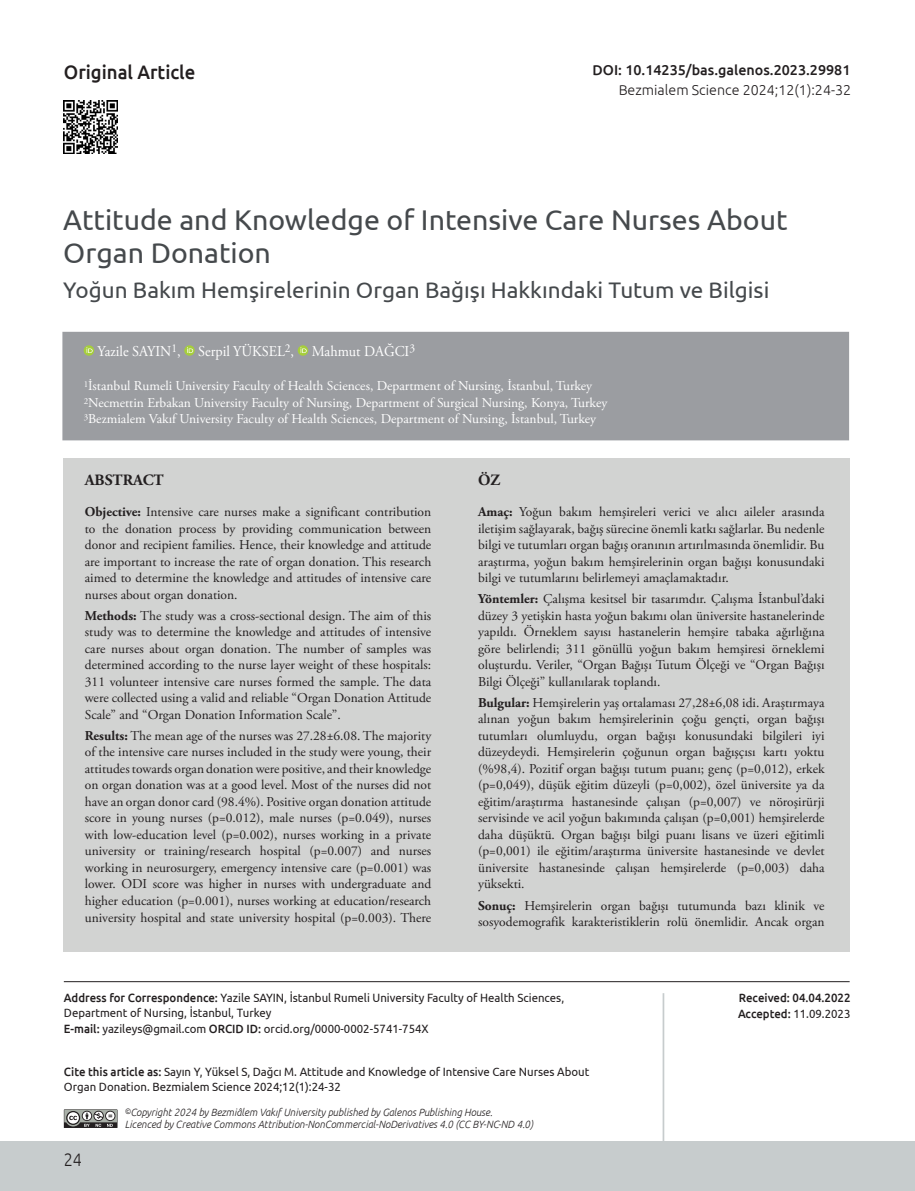
<style>
.page{position:relative;width:915px;height:1191px;background:#fff}
.page>*{position:absolute;margin:0;border:0;box-sizing:border-box;transform-origin:0 0}
.BASLIK{font:28.5px/33px "Ubuntu";color:#45494c}
._2__BASLIK{font:22.5px "Ubuntu";color:#45494c}
.t1{font:500 19.5px "Ubuntu";color:#231f20;scale:.95 1}
.t2{font:300 18px "Ubuntu";color:#231f20;scale:.9 1}
.ABSTRACT_BASLIK{font:700 15.75px "Adobe Garamond Pro";color:#231f20}
.YAZARLAR{font:15px "Adobe Garamond Pro";color:#fff;scale:.95 1}
.DOİ{font:500 14.25px "Ubuntu";color:#231f20}
.SAYFA_ARA{font:300 14.25px "Ubuntu";color:#231f20}
.OZET{font:13.5px/16.5px "Adobe Garamond Pro";color:#231f20;text-align:justify}
.KURUM{font:13.5px "Adobe Garamond Pro";color:#fff}
.CITE_AS{font:12px/15px "Ubuntu";color:#231f20;scale:.95 1}
.t3{font:500 12px "Ubuntu";color:#231f20;scale:.95 1}
.t4{font:italic 300 10.5px/12px "Ubuntu";color:#231f20;scale:.95 1}
.s1{font-weight:700}
.s2{font-weight:500}
.s3{font-size:7.8px}
</style>
<div class="page">
<div style="left:0;top:1141px;width:914px;height:50px;background:#c7cccd"></div>
<hr style="left:64px;top:981px;width:785px;height:1px;background:#231f20">
<hr style="left:662px;top:993px;width:2px;height:148px;background:#c7cccd">
<svg style="left:64px;top:1109px;width:53px;height:19px"></svg>
<img style="left:64px;top:100px;width:53px;height:54px">
<div style="left:63px;top:458px;width:393px;height:493px;background:#d2d3d2"></div>
<div style="left:456px;top:458px;width:393px;height:493px;background:#d2d3d2"></div>
<div style="left:62px;top:332px;width:786px;height:108px;background:#9b9da1"></div>
<div style="left:84px;top:345px;width:10px;height:11px;background:#a6ce3b;border-radius:50%"></div>
<svg style="left:86px;top:347px;width:7px;height:6px"></svg>
<svg style="left:184px;top:345px;width:11px;height:11px"></svg>
<svg style="left:187px;top:347px;width:6px;height:6px"></svg>
<svg style="left:297px;top:345px;width:11px;height:11px"></svg>
<svg style="left:300px;top:347px;width:6px;height:6px"></svg>
<h3 class="t1" style="left:64px;top:60px;width:140px">Original Article</h3>
<p class="DOİ" style="left:592px;top:61px;width:259px">DOI: 10.14235/bas.galenos.2023.29981</p>
<p class="SAYFA_ARA" style="left:618px;top:81px;width:234px">Bezmialem Science 2024;12(1):24-32</p>
<p class="BASLIK" style="left:63px;top:202px;width:725px">Attitude and Knowledge of Intensive Care Nurses About<br>Organ Donation</p>
<p class="_2__BASLIK" style="left:63px;top:276px;width:707px">Yoğun Bakım Hemşirelerinin Organ Bağışı Hakkındaki Tutum ve Bilgisi</p>
<p class="YAZARLAR" style="left:97px;top:342px;width:336px">Yazile SAYIN<sup>1</sup>, Serpil YÜKSEL<sup>2</sup>, Mahmut DAĞCI<sup>3</sup></p>
<p class="KURUM" style="left:84px;top:378px;width:510px"><sup>1</sup>İstanbul Rumeli University Faculty of Health Sciences, Department of Nursing, İstanbul, Turkey</p>
<p class="KURUM" style="left:84px;top:394px;width:525px"><sup>2</sup>Necmettin Erbakan University Faculty of Nursing, Department of Surgical Nursing, Konya, Turkey</p>
<p class="KURUM" style="left:84px;top:411px;width:513px"><sup>3</sup>Bezmialem Vakıf University Faculty of Health Sciences, Department of Nursing, İstanbul, Turkey</p>
<p class="ABSTRACT_BASLIK" style="left:85px;top:470px;width:80px">ABSTRACT</p>
<p class="OZET" style="left:85px;top:504px;width:348px"><span class="s1">Objective:</span> Intensive care nurses make a significant contribution to the donation process by providing communication between donor and recipient families. Hence, their knowledge and attitude are important to increase the rate of organ donation. This research aimed to determine the knowledge and attitudes of intensive care nurses about organ donation.</p>
<p class="OZET" style="left:85px;top:607px;width:348px"><span class="s1">Methods:</span> The study was a cross-sectional design. The aim of this study was to determine the knowledge and attitudes of intensive care nurses about organ donation. The number of samples was determined according to the nurse layer weight of these hospitals:<br>311 volunteer intensive care nurses formed the sample. The data were collected using a valid and reliable “Organ Donation Attitude Scale” and “Organ Donation Information Scale”.</p>
<p class="OZET" style="left:85px;top:728px;width:348px"><span class="s1">Results:</span> The mean age of the nurses was 27.28±6.08. The majority of the intensive care nurses included in the study were young, their attitudes towards organ donation were positive, and their knowledge on organ donation was at a good level. Most of the nurses did not have an organ donor card (98.4%). Positive organ donation attitude score in young nurses (p=0.012), male nurses (p=0.049), nurses with low-education level (p=0.002), nurses working in a private university or training/research hospital (p=0.007) and nurses working in neurosurgery, emergency intensive care (p=0.001) was lower. ODI score was higher in nurses with undergraduate and higher education (p=0.001), nurses working at education/research university hospital and state university hospital (p=0.003). There</p>
<p class="ABSTRACT_BASLIK" style="left:478px;top:470px;width:24px">ÖZ</p>
<p class="OZET" style="left:478px;top:504px;width:348px"><span class="s1">Amaç:</span> Yoğun bakım hemşireleri verici ve alıcı aileler arasında iletişim sağlayarak, bağış sürecine önemli katkı sağlarlar. Bu nedenle bilgi ve tutumları organ bağış oranının artırılmasında önemlidir. Bu araştırma, yoğun bakım hemşirelerinin organ bağışı konusundaki bilgi ve tutumlarını belirlemeyi amaçlamaktadır.</p>
<p class="OZET" style="left:478px;top:591px;width:348px"><span class="s1">Yöntemler:</span> Çalışma kesitsel bir tasarımdır. Çalışma İstanbul’daki düzey 3 yetişkin hasta yoğun bakımı olan üniversite hastanelerinde yapıldı. Örneklem sayısı hastanelerin hemşire tabaka ağırlığına göre belirlendi; 311 gönüllü yoğun bakım hemşiresi örneklemi oluşturdu. Veriler, “Organ Bağışı Tutum Ölçeği ve “Organ Bağışı Bilgi Ölçeği” kullanılarak toplandı.</p>
<p class="OZET" style="left:478px;top:695px;width:348px"><span class="s1">Bulgular:</span> Hemşirelerin yaş ortalaması 27,28±6,08 idi. Araştırmaya alınan yoğun bakım hemşirelerinin çoğu gençti, organ bağışı tutumları olumluydu, organ bağışı konusundaki bilgileri iyi düzeydeydi. Hemşirelerin çoğunun organ bağışçısı kartı yoktu (%98,4). Pozitif organ bağışı tutum puanı; genç (p=0,012), erkek (p=0,049), düşük eğitim düzeyli (p=0,002), özel üniversite ya da eğitim/araştırma hastanesinde çalışan (p=0,007) ve nöroşirürji servisinde ve acil yoğun bakımında çalışan (p=0,001) hemşirelerde daha düşüktü. Organ bağışı bilgi puanı lisans ve üzeri eğitimli (p=0,001) ile eğitim/araştırma üniversite hastanesinde ve devlet üniversite hastanesinde çalışan hemşirelerde (p=0,003) daha yüksekti.</p>
<p class="OZET" style="left:478px;top:897px;width:348px"><span class="s1">Sonuç:</span> Hemşirelerin organ bağışı tutumunda bazı klinik ve sosyodemografik karakteristiklerin rolü önemlidir. Ancak organ</p>
<p class="CITE_AS" style="left:64px;top:990px;width:528px"><span class="s2">Address for Correspondence:</span> Yazile SAYIN, İstanbul Rumeli University Faculty of Health Sciences,<br>Department of Nursing, İstanbul, Turkey</p>
<p class="CITE_AS" style="left:64px;top:1021px;width:385px"><span class="s2">E-mail:</span> yazileys@gmail.com <span class="s2">ORCID ID:</span> orcid.org/0000-0002-5741-754X</p>
<p class="CITE_AS" style="left:64px;top:1064px;width:554px"><span class="s2">Cite this article as:</span> Sayın Y, Yüksel S, Dağcı M. Attitude and Knowledge of Intensive Care Nurses About<br>Organ Donation. Bezmialem Science 2024;12(1):24-32</p>
<h3 class="t2" style="left:64px;top:1148px;width:22px">24</h3>
<p class="t4" style="left:125px;top:1106px;width:431px"><span class="s3">©</span>Copyright 2024 by Bezmiâlem Vakıf University published by Galenos Publishing House.<br>Licenced by Creative Commons Attribution-NonCommercial-NoDerivatives 4.0 (CC BY-NC-ND 4.0)</p>
<p class="t3" style="left:738px;top:990px;width:119px">Received: 04.04.2022</p>
<p class="CITE_AS" style="left:737px;top:1006px;width:120px"><span class="s2">Accepted:</span> 11.09.2023</p>
</div>
